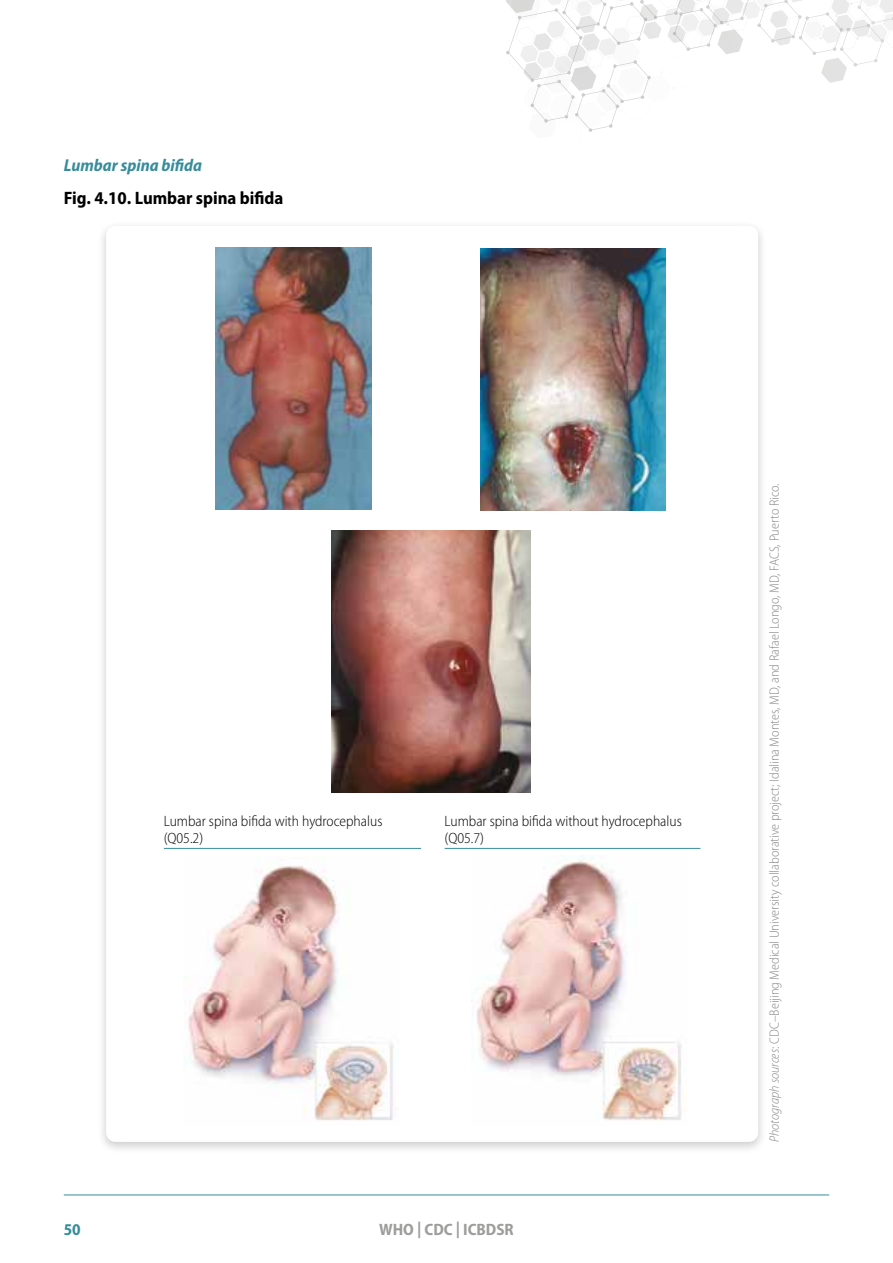
<style>
.page{position:relative;width:893px;height:1263px;background:#fff}
.page>*{position:absolute;margin:0;border:0;box-sizing:border-box;transform-origin:0 0}
.t1{font:700 semi-condensed 18px "Myriad Pro";color:#000}
.t2{font:italic 700 semi-condensed 17.25px "Myriad Pro";color:#378c9b}
.t3{font:700 semi-condensed 16.5px "Myriad Pro";color:#9d9d9c}
.t4{font:700 semi-condensed 16.5px "Myriad Pro";color:#378c9b}
.t5{font:300 semi-condensed 15px/16.5px "Myriad Pro";color:#000}
.t6{font:300 semi-condensed 13.5px "Myriad Pro";color:#878787}
.s1{font-style:italic}
</style>
<div class="page">
<hr style="left:64px;top:1194px;width:765px;height:1px;background:#378c9b">
<svg style="left:506px;top:0;width:387px;height:132px"></svg>
<div style="left:97px;top:220px;width:670px;height:934px;background:#000;opacity:.2"></div>
<div style="left:106px;top:226px;width:652px;height:916px;background:#fff;border-radius:9px"></div>
<hr style="left:164px;top:848px;width:257px;height:1px;background:#378c9b">
<hr style="left:445px;top:848px;width:255px;height:1px;background:#378c9b">
<img style="left:216px;top:247px;width:155px;height:263px">
<img style="left:481px;top:248px;width:184px;height:263px">
<img style="left:331px;top:530px;width:200px;height:262px">
<img style="left:184px;top:866px;width:210px;height:255px">
<img style="left:471px;top:856px;width:216px;height:265px">
<p class="t2" style="left:64px;top:156px;width:140px">Lumbar spina bifida</p>
<h1 class="t1" style="left:64px;top:188px;width:221px">Fig. 4.10. Lumbar spina bifida</h1>
<p class="t5" style="left:164px;top:813px;width:220px">Lumbar spina bifida with hydrocephalus (Q05.2)</p>
<p class="t5" style="left:445px;top:813px;width:239px">Lumbar spina bifida without hydrocephalus (Q05.7)</p>
<p class="t4" style="left:64px;top:1220px;width:19px">50</p>
<p class="t3" style="left:379px;top:1220px;width:136px">WHO | CDC | ICBDSR</p>
<p class="t6" style="left:767px;top:1142px;width:660px;rotate:-90deg"><span class="s1">Photograph sources</span>: CDC–Beijing Medical University collaborative project; Idalina Montes, MD, and Rafael Longo, MD, FACS, Puerto Rico.</p>
</div>
